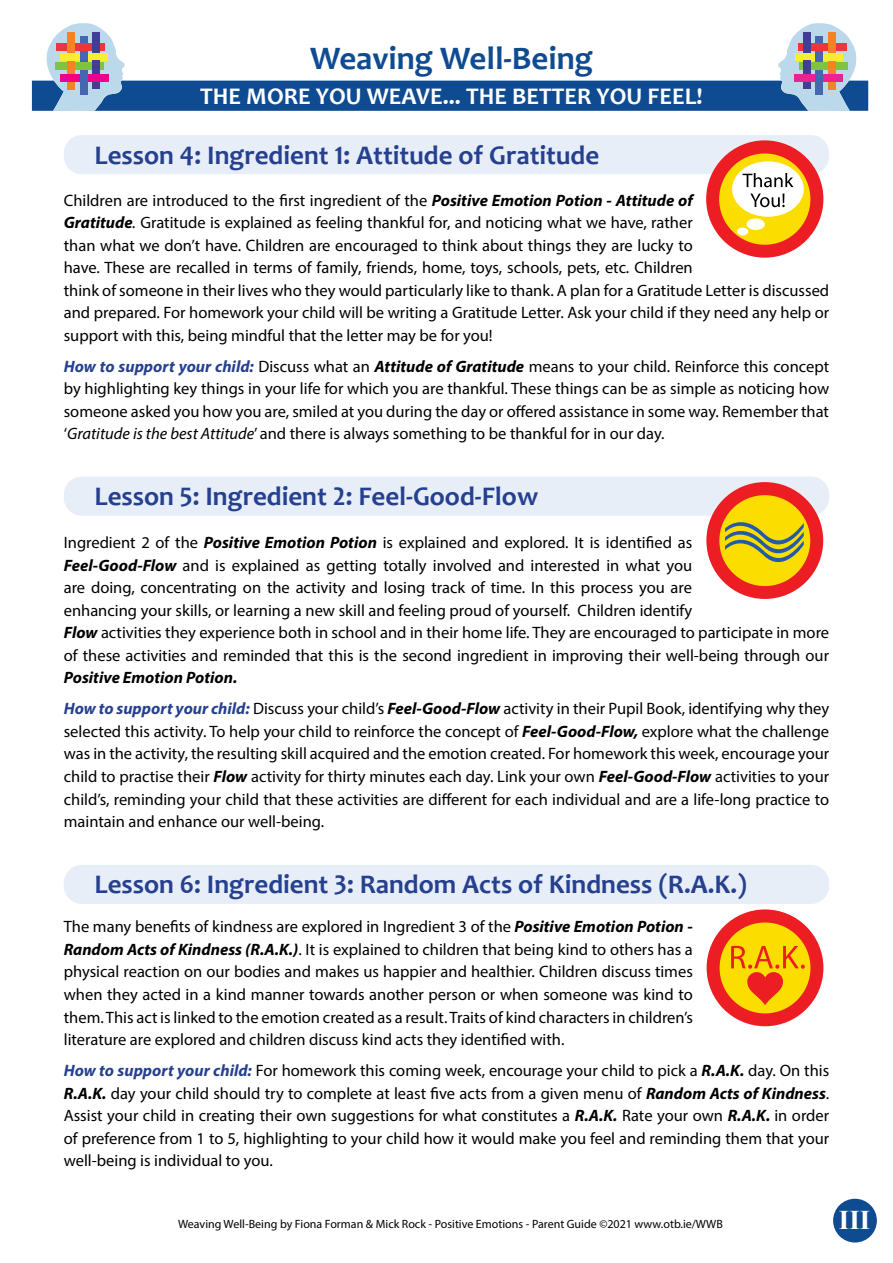
<style>
.page{position:relative;width:893px;height:1263px;background:#fff}
.page>*{position:absolute;margin:0;border:0;box-sizing:border-box;transform-origin:0 0}
.t1{font:700 33px "Candara";color:#0f4b91}
.t2{font:700 27px "Candara";color:#25408f}
.t3{font:700 27px "Times New Roman";color:#fff}
.t4{font:700 24px "Candara";color:#fff}
.t5{font:16.5px/22.5px "Myriad Pro";color:#000;text-align:justify}
.t6{font:12px "Myriad Pro";color:#000}
.s1{font-weight:700;font-style:italic}
.s2{font-style:italic}
.s3{font-weight:700;font-style:italic;color:#25408f}
</style>
<div class="page">
<div style="left:833px;top:1199px;width:44px;height:43px;background:#0f4b91;border-radius:50%"></div>
<div style="left:32px;top:81px;width:836px;height:30px;background:#0f4b91"></div>
<svg style="left:46px;top:23px;width:79px;height:88px"></svg>
<div style="left:56px;top:43px;width:48px;height:8px;background:#ee343c"></div>
<div style="left:68px;top:32px;width:7px;height:43px;background:#f58223"></div>
<div style="left:92px;top:33px;width:7px;height:42px;background:#423e95"></div>
<div style="left:56px;top:63px;width:48px;height:7px;background:#80c342"></div>
<div style="left:68px;top:51px;width:7px;height:38px;background:#f58223"></div>
<div style="left:60px;top:53px;width:47px;height:8px;background:#f9ed32"></div>
<div style="left:80px;top:36px;width:8px;height:41px;background:#4567b0"></div>
<div style="left:79px;top:43px;width:11px;height:8px;background:#ee343c"></div>
<div style="left:92px;top:60px;width:7px;height:29px;background:#423e95"></div>
<div style="left:60px;top:74px;width:49px;height:7px;background:#ec008c"></div>
<div style="left:75px;top:63px;width:16px;height:7px;background:#80c342"></div>
<div style="left:80px;top:71px;width:8px;height:24px;background:#4567b0"></div>
<svg style="left:778px;top:23px;width:79px;height:88px"></svg>
<div style="left:798px;top:43px;width:48px;height:8px;background:#ee343c"></div>
<div style="left:828px;top:32px;width:7px;height:43px;background:#f58223"></div>
<div style="left:804px;top:33px;width:7px;height:42px;background:#423e95"></div>
<div style="left:799px;top:63px;width:48px;height:7px;background:#80c342"></div>
<div style="left:828px;top:51px;width:7px;height:38px;background:#f58223"></div>
<div style="left:796px;top:53px;width:47px;height:8px;background:#f9ed32"></div>
<div style="left:815px;top:36px;width:7px;height:41px;background:#4567b0"></div>
<div style="left:813px;top:43px;width:11px;height:8px;background:#ee343c"></div>
<div style="left:804px;top:60px;width:7px;height:29px;background:#423e95"></div>
<div style="left:794px;top:74px;width:48px;height:7px;background:#ea2390"></div>
<div style="left:812px;top:63px;width:16px;height:7px;background:#80c342"></div>
<div style="left:815px;top:71px;width:7px;height:24px;background:#4567b0"></div>
<div style="left:64px;top:477px;width:765px;height:39px;background:#e7eef8;border-radius:18px"></div>
<div style="left:64px;top:865px;width:765px;height:39px;background:#e7eef8;border-radius:18px"></div>
<div style="left:64px;top:135px;width:765px;height:39px;background:#e7eef8;border-radius:18px"></div>
<div style="left:706px;top:140px;width:117px;height:118px;background:#ed1d24;border-radius:50%"></div>
<div style="left:719px;top:153px;width:91px;height:92px;background:#fcdd00;border-radius:50%"></div>
<div style="left:732px;top:161px;width:72px;height:56px;background:#fff;border-radius:50%"></div>
<div style="left:746px;top:218px;width:19px;height:12px;background:#fff;border-radius:50%"></div>
<div style="left:737px;top:228px;width:11px;height:7px;background:#fff;border-radius:50%"></div>
<svg style="left:743px;top:173px;width:50px;height:14px"></svg>
<svg style="left:750px;top:194px;width:35px;height:13px"></svg>
<div style="left:706px;top:482px;width:117px;height:117px;background:#ed1d24;border-radius:50%"></div>
<div style="left:719px;top:495px;width:91px;height:91px;background:#fcdd00;border-radius:50%"></div>
<svg style="left:725px;top:511px;width:79px;height:65px"></svg>
<div style="left:707px;top:909px;width:116px;height:117px;background:#ed1d24;border-radius:50%"></div>
<div style="left:720px;top:922px;width:90px;height:91px;background:#fcdd00;border-radius:50%"></div>
<svg style="left:731px;top:946px;width:74px;height:59px"></svg>
<h1 class="t1" style="left:310px;top:38px;width:284px">Weaving Well-Being</h1>
<h3 class="t4" style="left:200px;top:81px;width:504px">THE MORE YOU WEAVE... THE BETTER YOU FEEL!</h3>
<h2 class="t2" style="left:95px;top:138px;width:506px">Lesson 4: Ingredient 1: Attitude of Gratitude</h2>
<p class="t5" style="left:64px;top:188px;width:767px;text-align:left">Children are introduced to the first ingredient of the <span class="s1">Positive Emotion Potion - Attitude of<br>Gratitude</span><span class="s2">.</span> Gratitude is explained as feeling thankful for, and noticing what we have, rather<br>than what we don’t have. Children are encouraged to think about things they are lucky to<br>have. These are recalled in terms of family, friends, home, toys, schools, pets, etc. Children<br>think of someone in their lives who they would particularly like to thank. A plan for a Gratitude Letter is discussed and prepared. For homework your child will be writing a Gratitude Letter. Ask your child if they need any help or support with this, being mindful that the letter may be for you!</p>
<p class="t5" style="left:64px;top:355px;width:767px"><span class="s3">How to support your child:</span> Discuss what an <span class="s1">Attitude of Gratitude</span> means to your child. Reinforce this concept by highlighting key things in your life for which you are thankful. These things can be as simple as noticing how someone asked you how you are, smiled at you during the day or offered assistance in some way. Remember that ‘<span class="s2">Gratitude is the best Attitude</span>’ and there is always something to be thankful for in our day.</p>
<h2 class="t2" style="left:95px;top:479px;width:445px">Lesson 5: Ingredient 2: Feel-Good-Flow</h2>
<p class="t5" style="left:64px;top:531px;width:767px;text-align:left">Ingredient 2 of the <span class="s1">Positive Emotion Potion</span> is explained and explored. It is identified as<br><span class="s1">Feel-Good-Flow</span> and is explained as getting totally involved and interested in what you<br>are doing, concentrating on the activity and losing track of time. In this process you are<br>enhancing your skills, or learning a new skill and feeling proud of yourself. Children identify<br><span class="s1">Flow</span> activities they experience both in school and in their home life. They are encouraged to participate in more of these activities and reminded that this is the second ingredient in improving their well-being through our</p>
<p class="t5" style="left:64px;top:662px;width:767px;line-height:31px"><span class="s1">Positive Emotion Potion.<br></span><span class="s3">How to support your child:</span> Discuss your child’s <span class="s1">Feel-Good-Flow</span> activity in their Pupil Book, identifying why they</p>
<p class="t5" style="left:64px;top:720px;width:767px">selected this activity. To help your child to reinforce the concept of <span class="s1">Feel-Good-Flow,</span> explore what the challenge was in the activity, the resulting skill acquired and the emotion created. For homework this week, encourage your child to practise their <span class="s1">Flow</span> activity for thirty minutes each day. Link your own <span class="s1">Feel-Good-Flow</span> activities to your child’s, reminding your child that these activities are different for each individual and are a life-long practice to maintain and enhance our well-being.</p>
<h2 class="t2" style="left:95px;top:868px;width:654px">Lesson 6: Ingredient 3: Random Acts of Kindness (R.A.K.)</h2>
<p class="t5" style="left:64px;top:915px;width:631px">The many benefits of kindness are explored in Ingredient 3 of the <span class="s1">Positive Emotion Potion - Random Acts of Kindness (R.A.K.)</span>. It is explained to children that being kind to others has a physical reaction on our bodies and makes us happier and healthier. Children discuss times when they acted in a kind manner towards another person or when someone was kind to them. This act is linked to the emotion created as a result. Traits of kind characters in children’s literature are explored and children discuss kind acts they identified with.</p>
<p class="t5" style="left:64px;top:1059px;width:767px"><span class="s3">How to support your child:</span> For homework this coming week, encourage your child to pick a <span class="s1">R.A.K.</span> day. On this <span class="s1">R.A.K.</span> day your child should try to complete at least five acts from a given menu of <span class="s1">Random Acts of Kindness</span>.<br>Assist your child in creating their own suggestions for what constitutes a <span class="s1">R.A.K.</span> Rate your own <span class="s1">R.A.K.</span> in order of preference from 1 to 5, highlighting to your child how it would make you feel and reminding them that your well-being is individual to you.</p>
<p class="t6" style="left:178px;top:1217px;width:546px">Weaving Well-Being by Fiona Forman &amp; Mick Rock - Positive Emotions - Parent Guide ©2021 www.otb.ie/WWB</p>
<h2 class="t3" style="left:839px;top:1200px;width:33px">III</h2>
</div>
